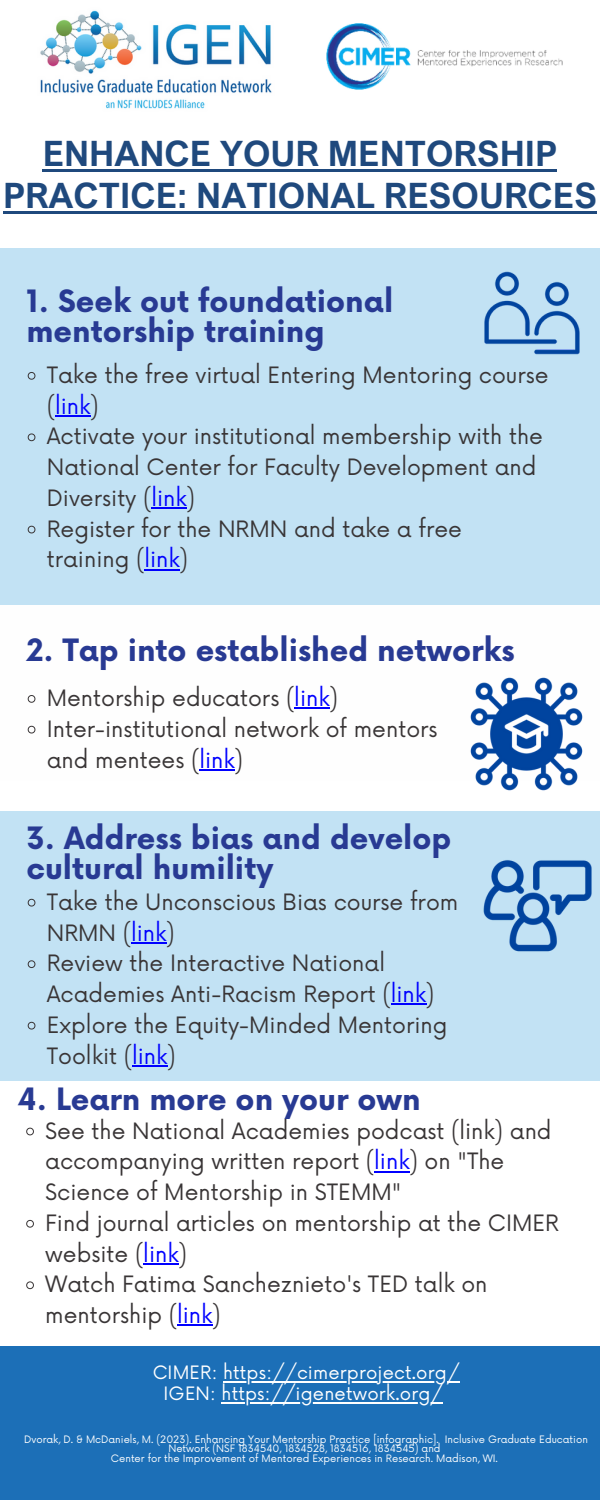
<style>
.page{position:relative;width:600px;height:1500px;background:#fff}
.page>*{position:absolute;margin:0;border:0;box-sizing:border-box;transform-origin:0 0}
.t1{font:700 35px/42px "Arial Nova";color:#1f497d;text-align:center}
.t2{font:700 30px/30px "Now";color:#283a93}
.t3{font:22px/30.8px "Now";color:#393536}
.t4{font:18px "Now";letter-spacing:.01em;color:#fff}
.t5{font:10px/9.8px "Now";color:#fff;text-align:center}
.s1{color:#00f}
</style>
<div class="page">
<svg style="left:26px;top:1127px;width:8px;height:9px"></svg>
<hr style="left:374px;top:1171px;width:36px;height:1px;background:#00f">
<svg style="left:26px;top:1220px;width:8px;height:8px"></svg>
<hr style="left:143px;top:1263px;width:36px;height:2px;background:#00f">
<svg style="left:26px;top:1281px;width:8px;height:9px"></svg>
<hr style="left:177px;top:1325px;width:36px;height:1px;background:#00f">
<img style="left:476px;top:781px;width:101px;height:10px">
<div style="left:0;top:812px;width:600px;height:269px;background:#c2e2f4"></div>
<div style="left:0;top:1346px;width:600px;height:154px;background:#1c6fb7"></div>
<div style="left:0;top:260px;width:600px;height:336px;background:#c2e2f4"></div>
<img style="left:0;top:10px;width:600px;height:250px">
<img style="left:0;top:596px;width:600px;height:185px">
<p class="t1" style="left:3px;top:132px;width:595px">ENHANCE YOUR MENTORSHIP<br>PRACTICE: NATIONAL RESOURCES</p>
<p class="t2" style="left:26px;top:288px;width:368px">1. Seek out foundational mentorship training</p>
<h2 class="t3" style="left:47px;top:361px;width:503px">Take the free virtual Entering Mentoring course (<span class="s1">link</span>)</h2>
<p class="t3" style="left:47px;top:422px;width:498px">Activate your institutional membership with the<br>National Center for Faculty Development and<br>Diversity (<span class="s1">link</span>)</p>
<p class="t3" style="left:47px;top:514px;width:417px">Register for the NRMN and take a free training (<span class="s1">link</span>)</p>
<p class="t2" style="left:26px;top:637px;width:490px">2. Tap into established networks</p>
<p class="t3" style="left:47px;top:684px;width:293px">Mentorship educators (<span class="s1">link</span>)</p>
<p class="t3" style="left:47px;top:715px;width:392px">Inter-institutional network of mentors and mentees (<span class="s1">link</span>)</p>
<p class="t2" style="left:26px;top:825px;width:426px">3. Address bias and develop cultural humility</p>
<h2 class="t3" style="left:47px;top:888px;width:413px">Take the Unconscious Bias course from<br>NRMN (<span class="s1">link</span>)</h2>
<p class="t3" style="left:47px;top:949px;width:389px">Review the Interactive National<br>Academies Anti-Racism Report (<span class="s1">link</span>)</p>
<p class="t3" style="left:47px;top:1011px;width:402px">Explore the Equity-Minded Mentoring<br>Toolkit (<span class="s1">link</span>)</p>
<p class="t2" style="left:18px;top:1086px;width:405px">4. Learn more on your own</p>
<p class="t3" style="left:45px;top:1116px;width:508px">See the National Academies podcast (link) and accompanying written report (<span class="s1">link</span>) on "The<br>Science of Mentorship in STEMM"</p>
<h2 class="t3" style="left:45px;top:1209px;width:515px">Find journal articles on mentorship at the CIMER website (<span class="s1">link</span>)</h2>
<p class="t3" style="left:45px;top:1270px;width:444px">Watch Fatima Sancheznieto's TED talk on mentorship (<span class="s1">link</span>)</p>
<p class="t4" style="left:153px;top:1363px;width:308px">CIMER: https://cimerproject.org/</p>
<p class="t4" style="left:164px;top:1384px;width:281px">IGEN: https://igenetwork.org/</p>
<p class="t5" style="left:24px;top:1435px;width:565px">Dvorak, D. &amp; McDaniels, M. (2023). Enhancing Your Mentorship Practice [infographic]. Inclusive Graduate Education<br>Network (NSF 1834540, 1834528, 1834516, 1834545) and</p>
<p class="t5" style="left:111px;top:1454px;width:389px">Center for the Improvement of Mentored Experiences in Research. Madison, WI.</p>
</div>
